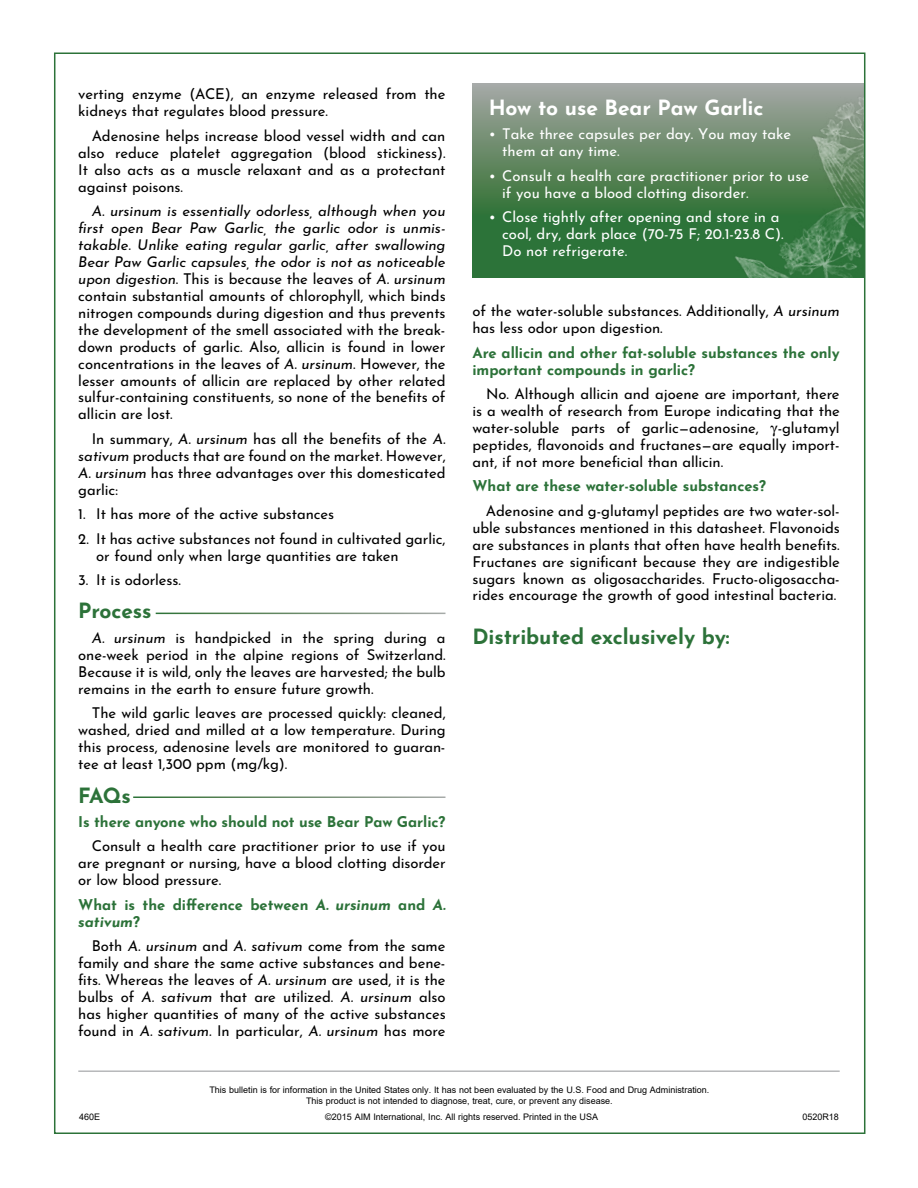
<style>
.page{position:relative;width:918px;height:1188px;background:#fff}
.page>*{position:absolute;margin:0;border:0;box-sizing:border-box;transform-origin:0 0}
.t1{font:700 21px "Josefin Sans";letter-spacing:-.005em;color:#2c7239}
.t2{font:700 21px "Josefin Sans";letter-spacing:-.005em;color:#fff}
.t3{font:100 14.85px/17px "Josefin Sans";letter-spacing:-.005em;color:#000;text-align:justify}
.t4{font:100 14.85px/17px "Josefin Sans";color:#fff}
.t5{font:700 14.85px/17px "Josefin Sans";letter-spacing:-.005em;color:#2c7239}
.t6{font:9px/11.2px "Arial";color:#000;text-align:center}
.s1{font-weight:400;font-style:italic}
.s2{font-weight:100;font-style:italic}
</style>
<div class="page">
<svg style="left:472px;top:84px;width:390px;height:193px;background:#58845c"></svg>
<img style="left:717px;top:88px;width:145px;height:190px">
<hr style="left:78px;top:1071px;width:762px;height:1px;background:#939598">
<p class="t3" style="left:78px;top:84px;width:369px">verting enzyme (ACE), an enzyme released from the kidneys that regulates blood pressure.</p>
<p class="t3" style="left:78px;top:126px;width:369px;text-indent:14px">Adenosine helps increase blood vessel width and can also reduce platelet aggregation (blood stickiness).<br>It also acts as a muscle relaxant and as a protectant against poisons.</p>
<p class="t3" style="left:78px;top:201px;width:369px;text-indent:13px"><span class="s1">A. ursinum is essentially odorless, although when you first open Bear Paw Garlic, the garlic odor is unmis&shy;takable. Unlike eating regular garlic, after swallowing Bear Paw Garlic capsules, the odor is not as noticeable upon digestion</span>. This is because the leaves of <span class="s1">A. ursinum </span>contain substantial amounts of chlorophyll, which binds nitrogen compounds during digestion and thus prevents the development of the smell associated with the break&shy;down products of garlic. Also, allicin is found in lower concentrations in the leaves of <span class="s1">A. ursinum</span>. However, the lesser amounts of allicin are replaced by other related sulfur-containing constituents, so none of the benefits of allicin are lost.</p>
<p class="t3" style="left:78px;top:429px;width:369px;text-indent:14px">In summary, <span class="s1">A. ursinum</span> has all the benefits of the <span class="s1">A. sativum</span> products that are found on the market. However, <span class="s1">A. ursinum</span> has three advantages over this domesticated garlic:</p>
<p class="t3" style="left:78px;top:504px;width:258px">1. It has more of the active substances</p>
<p class="t3" style="left:96px;top:529px;width:351px;text-indent:-18px">2. It has active substances not found in cultivated garlic, or found only when large quantities are taken</p>
<p class="t3" style="left:78px;top:570px;width:104px">3. It is odorless.</p>
<h1 class="t1" style="left:78px;top:592px;width:75px">Process</h1>
<p class="t3" style="left:78px;top:628px;width:369px;text-indent:13px"><span class="s1">A. ursinum</span> is handpicked in the spring during a one-week period in the alpine regions of Switzerland.<br>Because it is wild, only the leaves are harvested; the bulb remains in the earth to ensure future growth.</p>
<p class="t3" style="left:78px;top:703px;width:369px;text-indent:14px">The wild garlic leaves are processed quickly: cleaned, washed, dried and milled at a low temperature. During this process, adenosine levels are monitored to guaran&shy;tee at least 1,300 ppm (mg/kg).</p>
<h1 class="t1" style="left:78px;top:776px;width:54px">FAQs</h1>
<p class="t5" style="left:78px;top:811px;width:369px">Is there anyone who should not use Bear Paw Garlic?</p>
<p class="t3" style="left:78px;top:837px;width:369px;text-indent:13px">Consult a health care practitioner prior to use if you are pregnant or nursing, have a blood clotting disorder or low blood pressure.</p>
<p class="t5" style="left:78px;top:894px;width:369px">What is the difference between <span class="s2">A. ursinum</span> and <span class="s2">A. sativum</span>?</p>
<p class="t3" style="left:78px;top:936px;width:369px;text-indent:13px">Both <span class="s1">A. ursinum</span> and <span class="s1">A. sativum</span> come from the same family and share the same active substances and bene&shy;fits. Whereas the leaves of <span class="s1">A. ursinum</span> are used, it is the bulbs of <span class="s1">A. sativum</span> that are utilized. <span class="s1">A. ursinum</span> also has higher quantities of many of the active substances found in <span class="s1">A. sativum.</span> In particular, <span class="s1">A. ursinum</span> has more</p>
<h1 class="t2" style="left:489px;top:89px;width:276px">How to use Bear Paw Garlic</h1>
<p class="t4" style="left:502px;top:124px;width:291px;text-indent:-14px">• Take three capsules per day. You may take them at any time.</p>
<p class="t4" style="left:502px;top:166px;width:308px;text-indent:-13px">• Consult a health care practitioner prior to use if you have a blood clotting disorder.</p>
<p class="t4" style="left:502px;top:207px;width:283px;text-indent:-13px">• Close tightly after opening and store in a cool, dry, dark place (70-75 F; 20.1-23.8 C).<br>Do not refrigerate.</p>
<p class="t3" style="left:473px;top:301px;width:369px">of the water-soluble substances. Additionally, <span class="s1">A ursinum </span>has less odor upon digestion.</p>
<p class="t5" style="left:473px;top:342px;width:369px">Are allicin and other fat-soluble substances the only important compounds in garlic?</p>
<p class="t3" style="left:473px;top:384px;width:369px;text-indent:13px">No. Although allicin and ajoene are important, there is a wealth of research from Europe indicating that the water-soluble parts of garlic—adenosine,</p>
<p class="t3" style="left:472px;top:418px;width:369px;text-indent:305px">-glutamyl peptides, flavonoids and fructanes—are equally import&shy;ant, if not more beneficial than allicin.</p>
<p class="t5" style="left:472px;top:475px;width:295px">What are these water-soluble substances?</p>
<p class="t3" style="left:472px;top:501px;width:369px;text-indent:13px">Adenosine and g-glutamyl peptides are two water-sol&shy;uble substances mentioned in this datasheet. Flavonoids are substances in plants that often have health benefits.<br>Fructanes are significant because they are indigestible sugars known as oligosaccharides. Fructo-oligosaccha&shy;rides encourage the growth of good intestinal bacteria.</p>
<h1 class="t1" style="left:472px;top:618px;width:259px">Distributed exclusively by:</h1>
<p class="t6" style="left:209px;top:1084px;width:502px">This bulletin is for information in the United States only. It has not been evaluated by the U.S. Food and Drug Administration.<br>This product is not intended to diagnose, treat, cure, or prevent any disease.</p>
<p class="t6" style="left:79px;top:1111px;width:23px">460E</p>
<p class="t6" style="left:325px;top:1111px;width:274px">©2015 AIM International, Inc. All rights reserved. Printed in the USA</p>
<p class="t6" style="left:802px;top:1111px;width:38px">0520R18</p>
</div>
